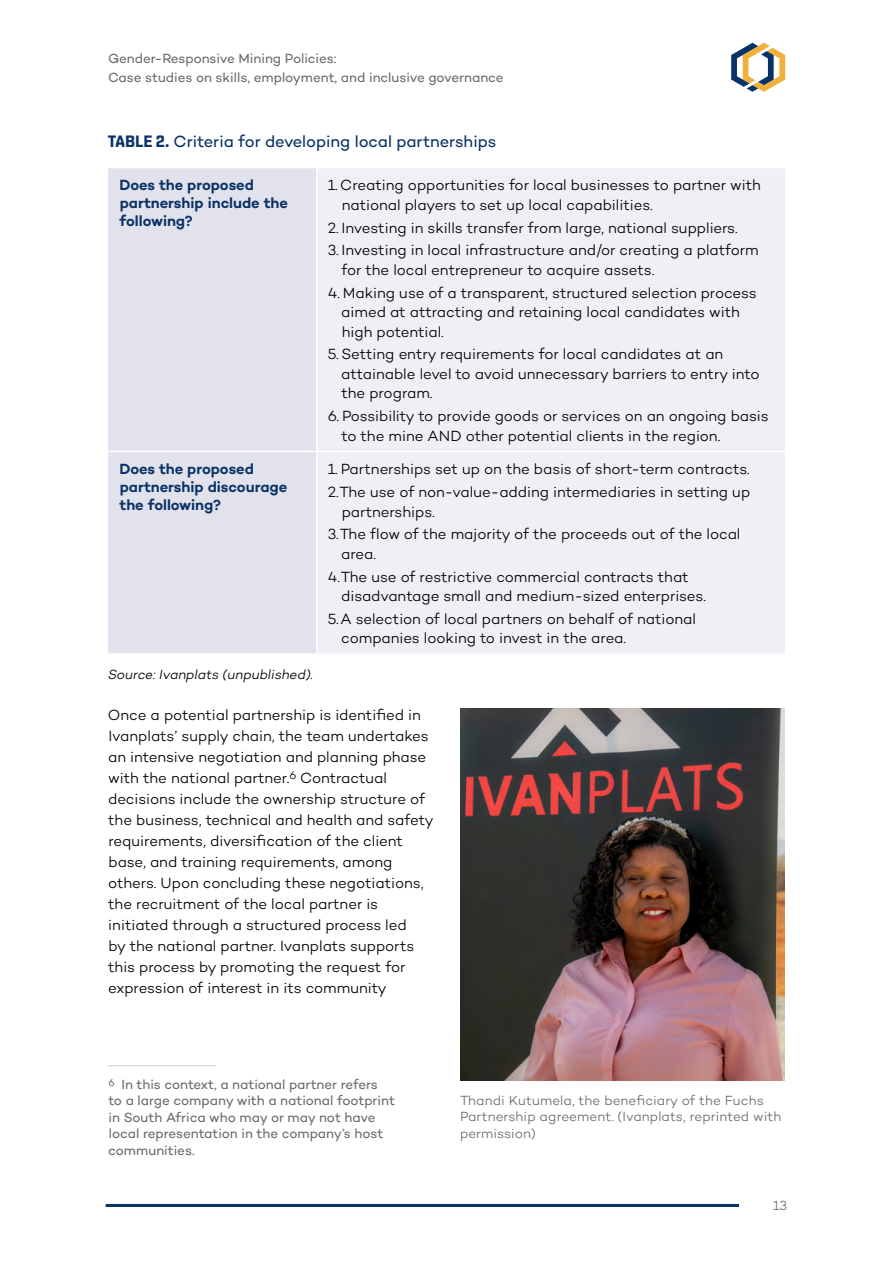
<style>
.page{position:relative;width:893px;height:1263px;background:#fff}
.page>*{position:absolute;margin:0;border:0;box-sizing:border-box;transform-origin:0 0}
.Table_title{font:16.5px "Campton";letter-spacing:-.005em;color:#093266}
.t1{font:300 15px/21px "Campton";letter-spacing:-.005em;color:#000}
.Table_H1{font:600 15px/18px "Campton";letter-spacing:-.005em;color:#093266}
.Footnotes{font:13.5px/16.5px "Campton";letter-spacing:-.005em;color:#696c6d}
.t2{font:300 13.5px/16.5px "Campton";letter-spacing:.005em;color:#696c6d}
.Source{font:italic 300 13.5px "Campton";color:#000}
.s1{font-family:"Shentox";font-weight:700}
</style>
<div class="page">
<svg style="left:731px;top:43px;width:54px;height:49px"></svg>
<hr style="left:106px;top:1204px;width:633px;height:3px;background:#093266">
<div style="left:108px;top:168px;width:208px;height:485px;background:#e1e2ec"></div>
<div style="left:318px;top:169px;width:467px;height:484px;background:#eff0f5"></div>
<hr style="left:108px;top:451px;width:209px;height:1px;background:#fff">
<hr style="left:317px;top:451px;width:468px;height:1px;background:#fff">
<hr style="left:108px;top:1065px;width:108px;height:1px;background:#cfd1d0">
<img style="left:460px;top:708px;width:325px;height:372px">
<p class="Footnotes" style="left:108px;top:48px;width:397px;line-height:19.5px">Gender-Responsive Mining Policies:<br>Case studies on skills, employment, and inclusive governance</p>
<p class="Table_title" style="left:108px;top:131px;width:390px"><span class="s1">TABLE 2.</span> Criteria for developing local partnerships</p>
<p class="Table_H1" style="left:119px;top:176px;width:170px">Does the proposed partnership include the following?</p>
<p class="t1" style="left:342px;top:175px;width:421px;line-height:19.5px;text-indent:-14px">1. Creating opportunities for local businesses to partner with national players to set up local capabilities.</p>
<p class="t1" style="left:328px;top:217px;width:412px">2. Investing in skills transfer from large, national suppliers.</p>
<p class="t1" style="left:341px;top:240px;width:419px;line-height:19.5px;text-indent:-14px">3. Investing in local infrastructure and/or creating a platform for the local entrepreneur to acquire assets.</p>
<p class="t1" style="left:341px;top:283px;width:417px;line-height:19.5px;text-indent:-14px">4. Making use of a transparent, structured selection process aimed at attracting and retaining local candidates with high potential.</p>
<p class="t1" style="left:341px;top:344px;width:420px;line-height:19.5px;text-indent:-14px">5. Setting entry requirements for local candidates at an attainable level to avoid unnecessary barriers to entry into the program.</p>
<p class="t1" style="left:341px;top:406px;width:429px;line-height:19.5px;text-indent:-14px">6. Possibility to provide goods or services on an ongoing basis to the mine AND other potential clients in the region.</p>
<p class="Table_H1" style="left:119px;top:460px;width:169px">Does the proposed partnership discourage the following?</p>
<p class="t1" style="left:328px;top:458px;width:424px">1. Partnerships set up on the basis of short-term contracts.</p>
<p class="t1" style="left:342px;top:482px;width:410px;line-height:19.5px;text-indent:-14px">2. The use of non-value-adding intermediaries in setting up partnerships.</p>
<p class="t1" style="left:341px;top:524px;width:401px;line-height:19.5px;text-indent:-14px">3. The flow of the majority of the proceeds out of the local area.</p>
<p class="t1" style="left:341px;top:566px;width:366px;line-height:19.5px;text-indent:-14px">4. The use of restrictive commercial contracts that disadvantage small and medium-sized enterprises.</p>
<p class="t1" style="left:341px;top:609px;width:356px;line-height:19.5px;text-indent:-14px">5. A selection of local partners on behalf of national companies looking to invest in the area.</p>
<p class="Source" style="left:108px;top:666px;width:206px">Source: Ivanplats (unpublished).</p>
<p class="t1" style="left:108px;top:704px;width:327px">Once a potential partnership is identified in Ivanplats’ supply chain, the team undertakes an intensive negotiation and planning phase with the national partner.<sup>6</sup> Contractual decisions include the ownership structure of the business, technical and health and safety requirements, diversification of the client base, and training requirements, among others. Upon concluding these negotiations, the recruitment of the local partner is initiated through a structured process led<br>by the national partner. Ivanplats supports this process by promoting the request for expression of interest in its community</p>
<p class="Footnotes" style="left:108px;top:1076px;width:288px"><sup>6</sup> In this context, a national partner refers<br>to a large company with a national footprint in South Africa who may or may not have local representation in the company’s host communities.</p>
<p class="t2" style="left:460px;top:1092px;width:323px">Thandi Kutumela, the beneficiary of the Fuchs<br>Partnership agreement. (Ivanplats, reprinted with permission)</p>
<p class="t2" style="left:773px;top:1197px;width:16px">13</p>
</div>
